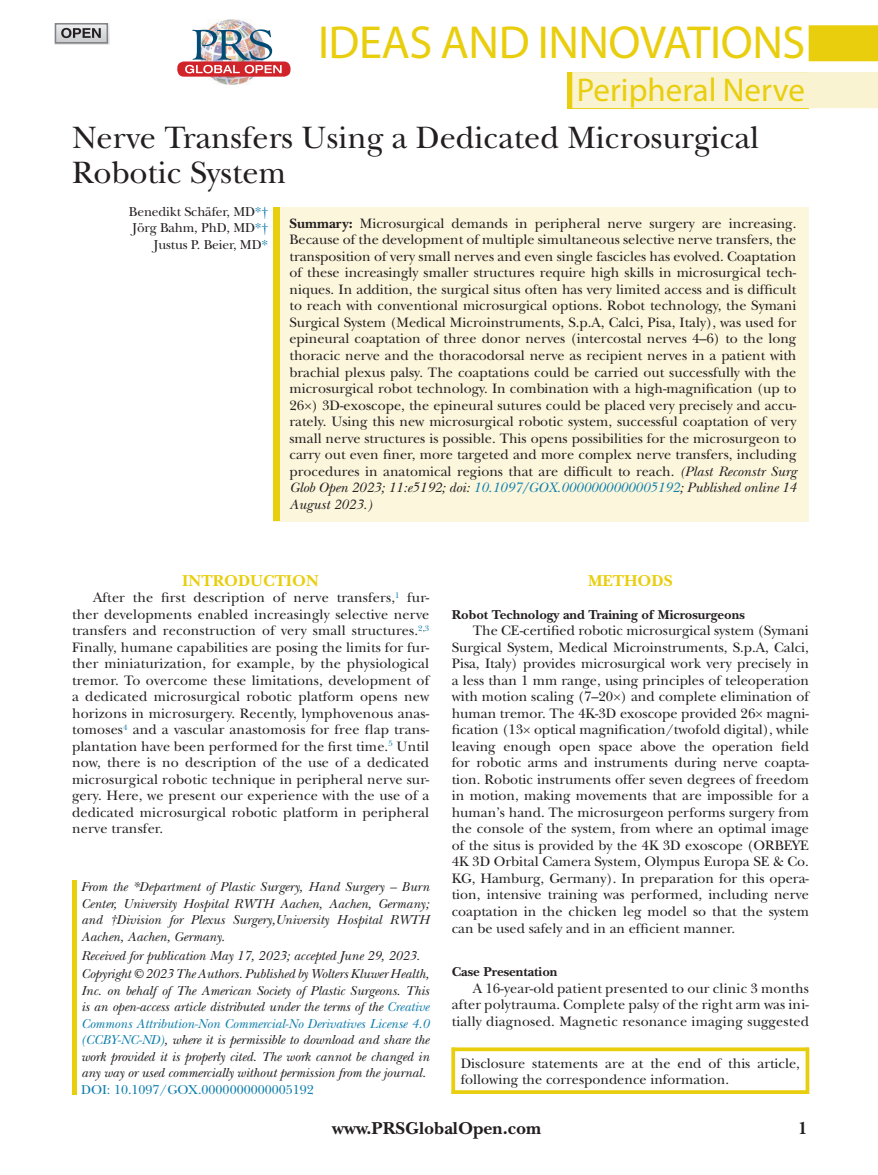
<style>
.page{position:relative;width:878px;height:1175px;background:#fff}
.page>*{position:absolute;margin:0;border:0;box-sizing:border-box;transform-origin:0 0}
.t1{font:46.5px "Myriad Pro";letter-spacing:-.01em;color:#e9ce0e}
.t2{font:33px "Myriad Pro";color:#e9ce0e}
.t3{font:32.25px/34.5px "New Baskerville Std";color:#231f20}
.t4{font:700 18px "New Baskerville Std";color:#231f20}
.t5{font:700 16.5px "New Baskerville Std";color:#e9ce0e}
.t6{font:14.25px/16.5px "New Baskerville Std";color:#231f20;text-align:justify}
.t7{font:italic 13.5px/16.5px "New Baskerville Std";letter-spacing:-.005em;color:#231f20;text-align:justify}
.t8{font:700 13.5px "New Baskerville Std";color:#231f20}
.t9{font:13.5px/16.5px "New Baskerville Std";letter-spacing:-.01em;color:#231f20;text-align:right}
.t10{font:13.5px "New Baskerville Std";color:#0f7eac}
.s1{color:#0f7eac}
.s2{font-weight:700}
.s3{font-style:italic}
.s4{font-style:italic;color:#0f7eac}
</style>
<div class="page">
<div style="left:567px;top:72px;width:241px;height:36px;background:#e9ce0e"></div>
<div style="left:572px;top:72px;width:306px;height:36px;background:#f9f3d1"></div>
<div style="left:808px;top:25px;width:70px;height:36px;background:#e9ce0e"></div>
<img style="left:208px;top:20px;width:48px;height:64px">
<svg style="left:177px;top:61px;width:113px;height:16px"></svg>
<img style="left:185px;top:29px;width:96px;height:44px">
<div style="left:274px;top:126px;width:534px;height:395px;background:#fbf6dc"></div>
<div style="left:274px;top:205px;width:6px;height:316px;background:#e9ce0e"></div>
<hr style="left:72px;top:880px;width:4px;height:66px;background:#e9ce0e">
<hr style="left:72px;top:946px;width:4px;height:19px;background:#e9ce0e">
<hr style="left:72px;top:965px;width:4px;height:118px;background:#e9ce0e">
<hr style="left:72px;top:1081px;width:4px;height:13px;background:#e9ce0e">
<div style="left:272px;top:126px;width:536px;height:80px;background:#fff"></div>
<img style="left:54px;top:23px;width:55px;height:22px">
<div style="left:55px;top:23px;width:53px;height:21px;border:2px solid #808285"></div>
<svg style="left:61px;top:28px;width:40px;height:10px"></svg>
<svg style="left:451px;top:1047px;width:4px;height:47px"></svg>
<svg style="left:805px;top:1047px;width:4px;height:47px"></svg>
<svg style="left:452px;top:1047px;width:356px;height:4px"></svg>
<svg style="left:452px;top:1090px;width:356px;height:4px"></svg>
<h1 class="t1" style="left:318px;top:14px;width:489px">IDEAS AND INNOVATIONS</h1>
<h2 class="t2" style="left:576px;top:69px;width:230px">PERIPHERAL NERVE</h2>
<h3 class="t3" style="left:72px;top:121px;width:688px">Nerve Transfers Using a Dedicated Microsurgical<br>Robotic System</h3>
<p class="t9" style="left:129px;top:203px;width:141px">Benedikt Schäfer, MD<span class="s1">*†<br></span>Jörg Bahm, PhD, MD<span class="s1">*†<br></span>Justus P. Beier, MD<span class="s1">*</span></p>
<p class="t6" style="left:289px;top:215px;width:508px"><span class="s2">Summary:</span> Microsurgical demands in peripheral nerve surgery are increasing.<br>Because of the development of multiple simultaneous selective nerve transfers, the transposition of very small nerves and even single fascicles has evolved. Coaptation of these increasingly smaller structures require high skills in microsurgical tech&shy;niques. In addition, the surgical situs often has very limited access and is difficult to reach with conventional microsurgical options. Robot technology, the Symani Surgical System (Medical Microinstruments, S.p.A, Calci, Pisa, Italy), was used for epineural coaptation of three donor nerves (intercostal nerves 4–6) to the long thoracic nerve and the thoracodorsal nerve as recipient nerves in a patient with brachial plexus palsy. The coaptations could be carried out successfully with the microsurgical robot technology. In combination with a high-magnification (up to 26×) 3D-exoscope, the epineural sutures could be placed very precisely and accu&shy;rately. Using this new microsurgical robotic system, successful coaptation of very small nerve structures is possible. This opens possibilities for the microsurgeon to carry out even finer, more targeted and more complex nerve transfers, including procedures in anatomical regions that are difficult to reach. <span class="s3">(Plast Reconstr Surg Glob Open 2023; 11:e5192; doi:</span> <span class="s4">10.1097/GOX.0000000000005192</span><span class="s3">; Published online 14<br>August 2023.)</span></p>
<p class="t5" style="left:182px;top:571px;width:138px">INTRODUCTION</p>
<p class="t6" style="left:72px;top:589px;width:359px;text-indent:21px">After the first description of nerve transfers,<sup>1</sup> fur&shy;ther developments enabled increasingly selective nerve transfers and reconstruction of very small structures.<sup>2</sup><sup>,</sup><sup>3<br></sup>Finally, humane capabilities are posing the limits for fur&shy;ther miniaturization, for example, by the physiological tremor. To overcome these limitations, development of a dedicated microsurgical robotic platform opens new horizons in microsurgery. Recently, lymphovenous anas&shy;tomoses<sup>4</sup> and a vascular anastomosis for free flap trans&shy;plantation have been performed for the first time.<sup>5</sup> Until now, there is no description of the use of a dedicated microsurgical robotic technique in peripheral nerve sur&shy;gery. Here, we present our experience with the use of a dedicated microsurgical robotic platform in peripheral nerve transfer.</p>
<p class="t7" style="left:81px;top:878px;width:350px">From the *Department of Plastic Surgery, Hand Surgery – Burn Center, University Hospital RWTH Aachen, Aachen, Germany; and †Division for Plexus Surgery,University Hospital RWTH Aachen, Aachen, Germany.</p>
<p class="t7" style="left:81px;top:946px;width:350px;line-height:18.8px">Received for publication May 17, 2023; accepted June 29, 2023.<br>Copyright © 2023 The Authors. Published by Wolters Kluwer Health,</p>
<p class="t7" style="left:81px;top:982px;width:350px">Inc. on behalf of The American Society of Plastic Surgeons. This is an open-access article distributed under the terms of the <span class="s1">Creative Commons Attribution-Non Commercial-No Derivatives License 4.0 (CCBY-NC-ND)</span>, where it is permissible to download and share the work provided it is properly cited. The work cannot be changed in any way or used commercially without permission from the journal.</p>
<p class="t10" style="left:81px;top:1081px;width:234px">DOI: 10.1097/GOX.0000000000005192</p>
<p class="t5" style="left:588px;top:571px;width:86px">METHODS</p>
<p class="t8" style="left:452px;top:606px;width:294px">Robot Technology and Training of Microsurgeons</p>
<p class="t6" style="left:451px;top:622px;width:359px;text-indent:21px">The CE-certified robotic microsurgical system (Symani Surgical System, Medical Microinstruments, S.p.A, Calci, Pisa, Italy) provides microsurgical work very precisely in a less than 1 mm range, using principles of teleoperation with motion scaling (7–20×) and complete elimination of human tremor. The 4K-3D exoscope provided 26× magni&shy;fication (13× optical magnification/twofold digital), while leaving enough open space above the operation field for robotic arms and instruments during nerve coapta&shy;tion. Robotic instruments offer seven degrees of freedom in motion, making movements that are impossible for a human’s hand. The microsurgeon performs surgery from the console of the system, from where an optimal image of the situs is provided by the 4K 3D exoscope (ORBEYE 4K 3D Orbital Camera System, Olympus Europa SE &amp; Co.<br>KG, Hamburg, Germany). In preparation for this opera&shy;tion, intensive training was performed, including nerve coaptation in the chicken leg model so that the system can be used safely and in an efficient manner.</p>
<p class="t8" style="left:452px;top:963px;width:107px">Case Presentation</p>
<p class="t6" style="left:451px;top:979px;width:359px;text-indent:21px">A 16-year-old patient presented to our clinic 3 months after polytrauma. Complete palsy of the right arm was ini&shy;tially diagnosed. Magnetic resonance imaging suggested</p>
<p class="t6" style="left:460px;top:1054px;width:341px">Disclosure statements are at the end of this article, following the correspondence information.</p>
<p class="t4" style="left:332px;top:1118px;width:210px">www.PRSGlobalOpen.com</p>
<p class="t4" style="left:798px;top:1118px;width:11px">1</p>
</div>
